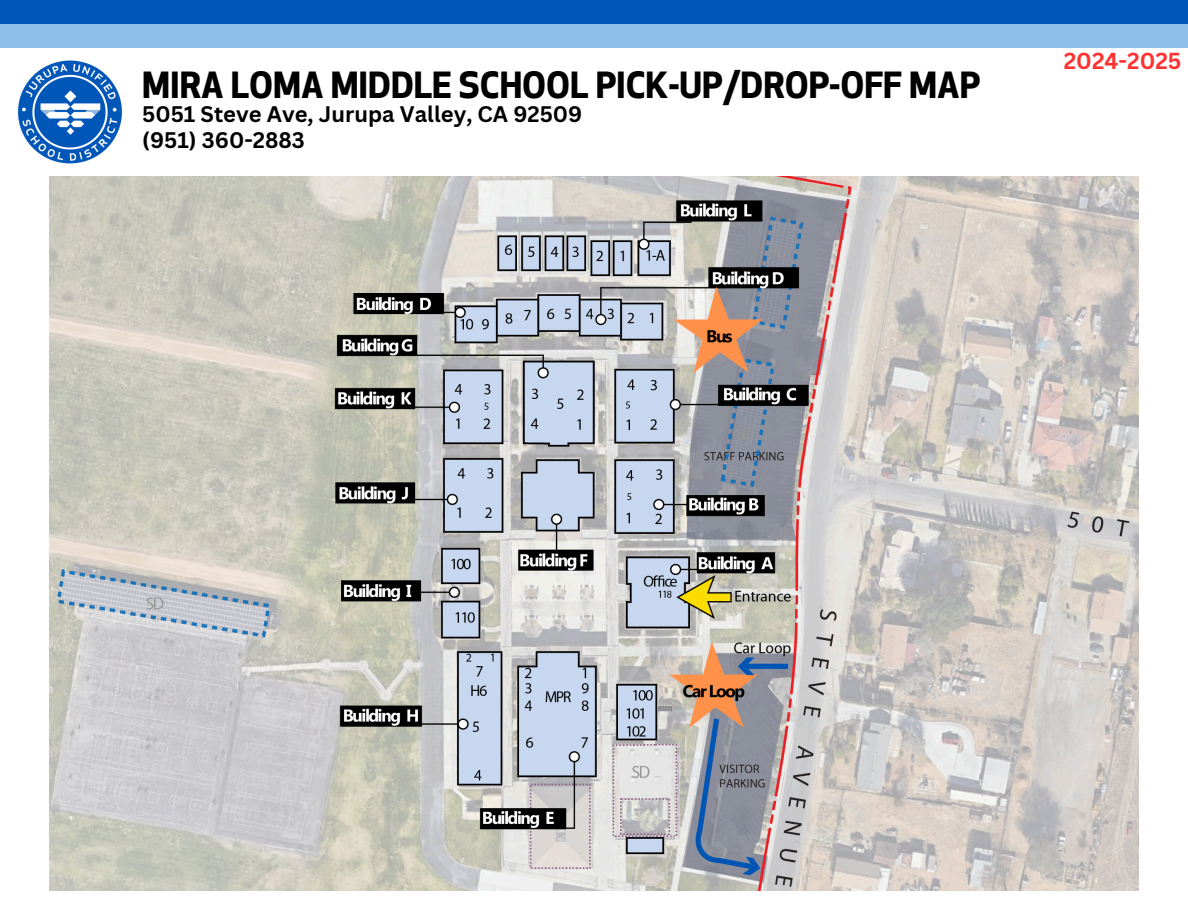
<style>
.page{position:relative;width:1188px;height:918px;background:#fff}
.page>*{position:absolute;margin:0;border:0;box-sizing:border-box;transform-origin:0 0}
.t1{font:700 35.25px "Apex New";color:#000}
.t2{font:700 22.5px "Canva Sans";color:#ff3131}
.t3{font:700 21.9px "Canva Sans";color:#000}
</style>
<div class="page">
<img style="left:50px;top:176px;width:1088px;height:715px">
<div style="left:0;top:0;width:1188px;height:24px;background:#0057b8"></div>
<div style="left:0;top:24px;width:1188px;height:23px;background:#8bbee8"></div>
<img style="left:18px;top:60px;width:104px;height:104px">
<h1 class="t1" style="left:142px;top:72px;width:839px">MIRA LOMA MIDDLE SCHOOL PICK-UP/DROP-OFF MAP</h1>
<p class="t3" style="left:142px;top:98px;width:442px">5051 Steve Ave, Jurupa Valley, CA 92509</p>
<p class="t3" style="left:142px;top:125px;width:164px">(951) 360-2883</p>
<p class="t2" style="left:1064px;top:45px;width:119px">2024-2025</p>
</div>
